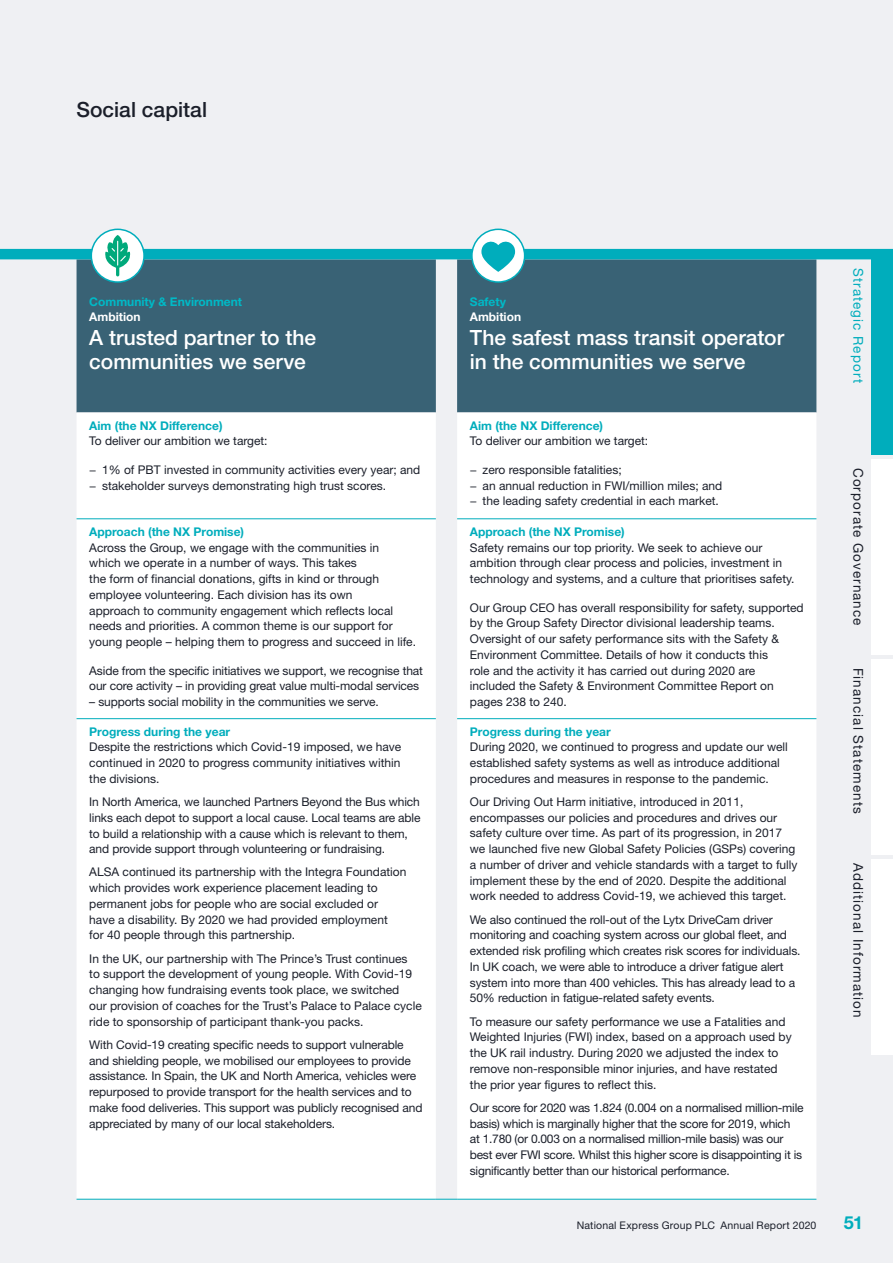
<style>
.page{position:relative;width:893px;height:1263px;background:#eff0f3}
.page>*{position:absolute;margin:0;border:0;box-sizing:border-box;transform-origin:0 0}
.t1{font:500 21px/24px "Helvetica Neue LT Std";color:#fff}
.t2{font:500 21px "Helvetica Neue LT Std";color:#1b1f2a}
.t3{font:700 18px "Helvetica Neue LT Std";color:#00adbc}
.t4{font:13.5px "Helvetica Neue LT Std";letter-spacing:.08em;color:#1b1f2a}
.t5{font:13.5px "Helvetica Neue LT Std";letter-spacing:.08em;color:#00adbc}
.t6{font:12px/15.8px "Helvetica Neue LT Std";color:#1b1f2a}
.t7{font:12px/15.8px "Helvetica Neue LT Std";letter-spacing:-.02em;color:#1b1f2a}
.t8{font:700 12px "Helvetica Neue LT Std";color:#00adbc}
.t9{font:700 12px "Helvetica Neue LT Std";color:#00bac7}
.t10{font:700 12px "Helvetica Neue LT Std";color:#fff}
.t11{font:10.5px "Helvetica Neue LT Std";letter-spacing:.02em;color:#1b1f2a}
</style>
<div class="page">
<div style="left:77px;top:259px;width:739px;height:153px;background:#396275"></div>
<div style="left:77px;top:412px;width:739px;height:787px;background:#fff"></div>
<hr style="left:77px;top:1199px;width:359px;height:1px;background:#00adbc">
<svg style="left:436px;top:1199px;width:21px;height:1px"></svg>
<hr style="left:457px;top:1199px;width:359px;height:1px;background:#00adbc">
<hr style="left:457px;top:518px;width:359px;height:1px;background:#00adbc">
<hr style="left:77px;top:518px;width:359px;height:1px;background:#00adbc">
<hr style="left:457px;top:718px;width:359px;height:1px;background:#00adbc">
<hr style="left:77px;top:718px;width:359px;height:1px;background:#00adbc">
<div style="left:0;top:249px;width:893px;height:10px;background:#00adbc"></div>
<div style="left:91px;top:229px;width:53px;height:53px;background:#fff;border-radius:50%"></div>
<svg style="left:105px;top:235px;width:25px;height:41px"></svg>
<div style="left:91px;top:229px;width:54px;height:54px;border:2px solid #00adbc;border-radius:50%"></div>
<div style="left:472px;top:229px;width:53px;height:53px;background:#fff;border-radius:50%"></div>
<svg style="left:481px;top:242px;width:34px;height:30px"></svg>
<div style="left:471px;top:229px;width:54px;height:54px;border:2px solid #00adbc;border-radius:50%"></div>
<div style="left:872px;top:259px;width:21px;height:196px;background:#00adbc"></div>
<div style="left:872px;top:459px;width:21px;height:196px;background:#fff"></div>
<div style="left:872px;top:659px;width:21px;height:196px;background:#fff"></div>
<div style="left:872px;top:859px;width:21px;height:195px;background:#fff"></div>
<h1 class="t2" style="left:77px;top:97px;width:132px">Social capital</h1>
<p class="t9" style="left:89px;top:295px;width:154px">Community &amp; Environment</p>
<p class="t10" style="left:89px;top:310px;width:53px">Ambition</p>
<h1 class="t1" style="left:89px;top:326px;width:228px">A trusted partner to the communities we serve</h1>
<p class="t8" style="left:89px;top:418px;width:135px">Aim (the NX Difference)</p>
<p class="t6" style="left:89px;top:433px;width:180px">To deliver our ambition we target:</p>
<p class="t6" style="left:89px;top:461px;width:333px">− 1% of PBT invested in community activities every year; and − stakeholder surveys demonstrating high trust scores.</p>
<p class="t8" style="left:89px;top:524px;width:156px">Approach (the NX Promise)</p>
<p class="t6" style="left:89px;top:539px;width:328px">Across the Group, we engage with the communities in<br>which we operate in a number of ways. This takes<br>the form of financial donations, gifts in kind or through employee volunteering. Each division has its own<br>approach to community engagement which reflects local needs and priorities. A common theme is our support for young people – helping them to progress and succeed in life.</p>
<p class="t6" style="left:89px;top:662px;width:335px">Aside from the specific initiatives we support, we recognise that our core activity – in providing great value multi-modal services</p>
<p class="t6" style="left:89px;top:694px;width:291px">– supports social mobility in the communities we serve.</p>
<p class="t8" style="left:89px;top:724px;width:142px">Progress during the year</p>
<p class="t6" style="left:89px;top:739px;width:314px;text-align:justify">Despite the restrictions which Covid-19 imposed, we have continued in 2020 to progress community initiatives within the divisions.</p>
<p class="t6" style="left:89px;top:794px;width:333px">In North America, we launched Partners Beyond the Bus which links each depot to support a local cause. Local teams are able to build a relationship with a cause which is relevant to them, and provide support through volunteering or fundraising.</p>
<p class="t6" style="left:89px;top:864px;width:319px">ALSA continued its partnership with the Integra Foundation which provides work experience placement leading to permanent jobs for people who are social excluded or have a disability. By 2020 we had provided employment<br>for 40 people through this partnership.</p>
<p class="t6" style="left:89px;top:950px;width:334px">In the UK, our partnership with The Prince’s Trust continues<br>to support the development of young people. With Covid-19 changing how fundraising events took place, we switched<br>our provision of coaches for the Trust’s Palace to Palace cycle ride to sponsorship of participant thank-you packs.</p>
<p class="t6" style="left:89px;top:1036px;width:335px">With Covid-19 creating specific needs to support vulnerable and shielding people, we mobilised our employees to provide assistance. In Spain, the UK and North America, vehicles were repurposed to provide transport for the health services and to make food deliveries. This support was publicly recognised and appreciated by many of our local stakeholders.</p>
<p class="t9" style="left:470px;top:295px;width:38px">Safety</p>
<p class="t10" style="left:470px;top:310px;width:53px">Ambition</p>
<h1 class="t1" style="left:470px;top:326px;width:316px">The safest mass transit operator in the communities we serve</h1>
<p class="t8" style="left:470px;top:418px;width:135px">Aim (the NX Difference)</p>
<p class="t6" style="left:470px;top:433px;width:180px">To deliver our ambition we target:</p>
<p class="t6" style="left:470px;top:461px;width:254px">− zero responsible fatalities;<br>− an annual reduction in FWI/million miles; and − the leading safety credential in each market.</p>
<p class="t8" style="left:470px;top:524px;width:156px">Approach (the NX Promise)</p>
<p class="t6" style="left:470px;top:539px;width:326px">Safety remains our top priority. We seek to achieve our ambition through clear process and policies, investment in technology and systems, and a culture that prioritises safety.</p>
<p class="t6" style="left:470px;top:599px;width:335px">Our Group CEO has overall responsibility for safety, supported by the Group Safety Director divisional leadership teams.<br>Oversight of our safety performance sits with the Safety &amp; Environment Committee. Details of how it conducts this<br>role and the activity it has carried out during 2020 are included the Safety &amp; Environment Committee Report on pages 238 to 240.</p>
<p class="t8" style="left:470px;top:724px;width:142px">Progress during the year</p>
<p class="t6" style="left:470px;top:739px;width:320px">During 2020, we continued to progress and update our well established safety systems as well as introduce additional procedures and measures in response to the pandemic.</p>
<p class="t6" style="left:470px;top:794px;width:329px">Our Driving Out Harm initiative, introduced in 2011, encompasses our policies and procedures and drives our safety culture over time. As part of its progression, in 2017 we launched five new Global Safety Policies (GSPs) covering a number of driver and vehicle standards with a target to fully implement these by the end of 2020. Despite the additional work needed to address Covid-19, we achieved this target.</p>
<p class="t6" style="left:470px;top:911px;width:332px">We also continued the roll-out of the Lytx DriveCam driver monitoring and coaching system across our global fleet, and extended risk profiling which creates risk scores for individuals.<br>In UK coach, we were able to introduce a driver fatigue alert system into more than 400 vehicles. This has already lead to a 50% reduction in fatigue-related safety events.</p>
<p class="t6" style="left:470px;top:1013px;width:323px">To measure our safety performance we use a Fatalities and Weighted Injuries (FWI) index, based on a approach used by the UK rail industry. During 2020 we adjusted the index to remove non-responsible minor injuries, and have restated the prior year figures to reflect this.</p>
<p class="t7" style="left:470px;top:1099px;width:335px">Our score for 2020 was 1.824 (0.004 on a normalised million-mile basis) which is marginally higher that the score for 2019, which<br>at 1.780 (or 0.003 on a normalised million-mile basis) was our best ever FWI score. Whilst this higher score is disappointing it is significantly better than our historical performance.</p>
<p class="t5" style="left:866px;top:268px;width:117px;rotate:90deg">Strategic Report</p>
<p class="t4" style="left:866px;top:468px;width:159px;rotate:90deg">Corporate Governance</p>
<p class="t4" style="left:866px;top:668px;width:148px;rotate:90deg">Financial Statements</p>
<p class="t4" style="left:866px;top:863px;width:156px;rotate:90deg">Additional Information</p>
<p class="t11" style="left:577px;top:1219px;width:241px">National Express Group PLC Annual Report 2020</p>
<h2 class="t3" style="left:844px;top:1211px;width:21px">51</h2>
</div>
